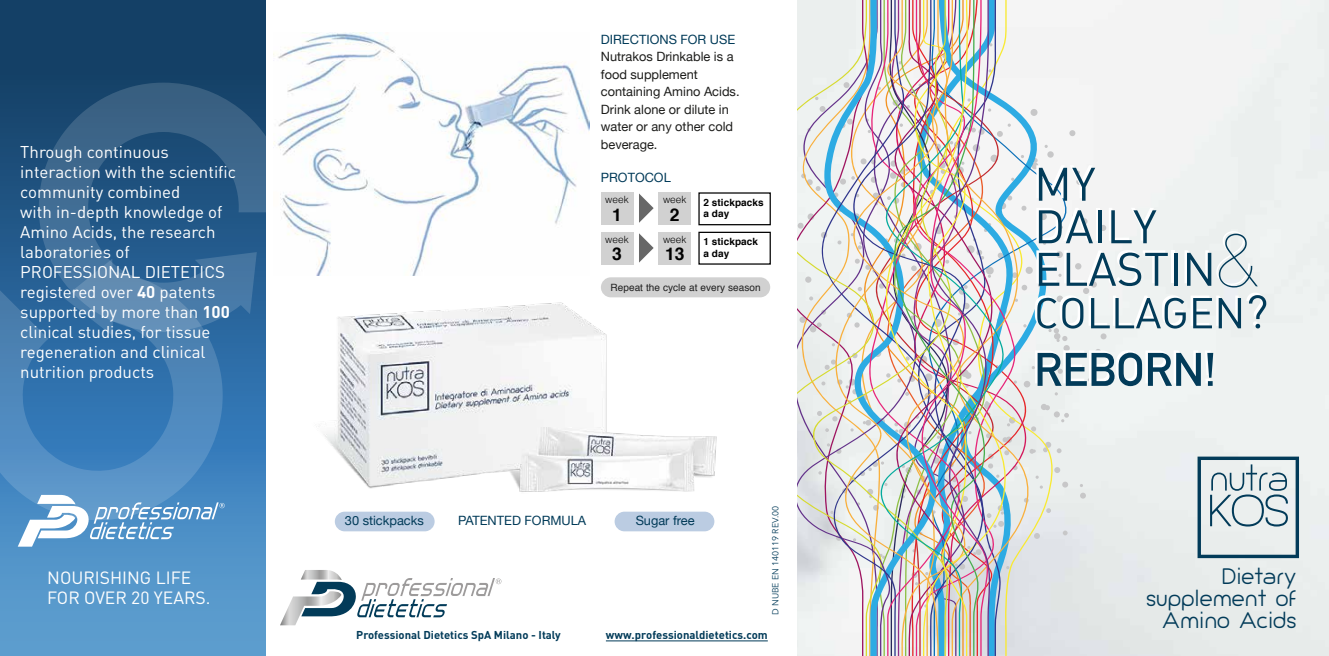
<style>
.page{position:relative;width:1329px;height:656px;background:#fff}
.page>*{position:absolute;margin:0;border:0;box-sizing:border-box;transform-origin:0 0}
.t1{font:20.88px/21.9px "Giorgio";color:#023b59;text-align:right}
.t2{font:17.5px/20px "DIN";color:#fff}
.t3{font:700 17.5px "Helvetica";color:#010101}
.t4{font:16.88px/20px "DIN";color:#fff}
.t5{font:12.75px/17.5px "Helvetica Neue";color:#1d1d1b}
.t6{font:12.75px "Helvetica Neue";color:#023b59}
.t7{font:700 11.25px "DIN";color:#023b59}
.t8{font:11.25px "DIN Bold";color:#023b59}
.t9{font:700 10px/11.2px "Helvetica";letter-spacing:.01em;color:#010101}
.t10{font:10px "Helvetica";letter-spacing:.01em;color:#010101}
.t11{font:300 10px "Helvetica";letter-spacing:.01em;color:#010101}
.t12{font:8.75px "Avenir Next";color:#023b59}
.s1{font-weight:700}
</style>
<div class="page">
<svg style="left:1071px;top:130px;width:4px;height:6px"></svg>
<svg style="left:1080px;top:484px;width:6px;height:14px"></svg>
<svg style="left:1034px;top:0;width:37px;height:656px"></svg>
<svg style="left:797px;top:0;width:13px;height:656px;background:#e4e4e3"></svg>
<svg style="left:810px;top:0;width:64px;height:656px;fill:#eeefee"></svg>
<svg style="left:1007px;top:0;width:27px;height:656px"></svg>
<img style="left:874px;top:0;width:133px;height:656px">
<img style="left:886px;top:0;width:8px;height:656px">
<img style="left:894px;top:0;width:10px;height:656px">
<img style="left:904px;top:0;width:27px;height:656px">
<img style="left:931px;top:0;width:65px;height:656px">
<svg style="left:1197px;top:456px;width:102px;height:102px;background:#bccad0"></svg>
<hr style="left:606px;top:640px;width:162px;height:1px;background:#023b59">
<img style="left:274px;top:33px;width:315px;height:202px">
<img style="left:299px;top:219px;width:450px;height:313px">
<svg style="left:280px;top:570px;width:221px;height:55px"></svg>
<div style="left:335px;top:511px;width:100px;height:20px;background:#bbcce2;border-radius:10px"></div>
<div style="left:601px;top:192px;width:33px;height:33px;background:#d1d1d1"></div>
<div style="left:601px;top:232px;width:33px;height:32px;background:#d1d1d1"></div>
<div style="left:658px;top:192px;width:33px;height:33px;background:#d1d1d1"></div>
<div style="left:658px;top:232px;width:33px;height:32px;background:#d1d1d1"></div>
<svg style="left:639px;top:193px;width:15px;height:30px"></svg>
<svg style="left:639px;top:233px;width:15px;height:29px"></svg>
<div style="left:698px;top:192px;width:73px;height:33px;border:1px solid #010101"></div>
<div style="left:601px;top:277px;width:169px;height:20px;background:#d1d1d1;border-radius:10px"></div>
<div style="left:698px;top:232px;width:73px;height:32px;border:1px solid #010101"></div>
<svg style="left:1033px;top:158px;width:62px;height:43px"></svg>
<svg style="left:1024px;top:349px;width:189px;height:46px"></svg>
<svg style="left:1035px;top:208px;width:231px;height:134px"></svg>
<svg style="left:0;top:0;width:266px;height:656px;background:#37709f"></svg>
<svg style="left:0;top:249px;width:223px;height:271px;background:#3f7db5"></svg>
<svg style="left:39px;top:83px;width:227px;height:249px;background:#32628d"></svg>
<svg style="left:18px;top:495px;width:207px;height:51px"></svg>
<p class="t4" style="left:20px;top:142px;width:217px">Through continuous interaction with the scientific community combined<br>with in-depth knowledge of<br>Amino Acids, the research laboratories of<br>PROFESSIONAL DIETETICS registered over <span class="s1">40</span> patents supported by more than <span class="s1">100 </span>clinical studies, for tissue regeneration and clinical nutrition products</p>
<p class="t2" style="left:47px;top:567px;width:165px">NOURISHING LIFE<br>FOR OVER 20 YEARS.</p>
<p class="t6" style="left:601px;top:30px;width:136px">DIRECTIONS FOR USE</p>
<p class="t5" style="left:601px;top:49px;width:140px">Nutrakos Drinkable is a food supplement containing Amino Acids.<br>Drink alone or dilute in water or any other cold beverage.</p>
<p class="t6" style="left:601px;top:168px;width:71px">PROTOCOL</p>
<p class="t11" style="left:605px;top:191px;width:25px">week</p>
<p class="t3" style="left:612px;top:201px;width:11px">1</p>
<p class="t11" style="left:663px;top:191px;width:25px">week</p>
<p class="t3" style="left:670px;top:201px;width:11px">2</p>
<p class="t9" style="left:703px;top:197px;width:62px">2 stickpacks a day</p>
<p class="t11" style="left:605px;top:231px;width:25px">week</p>
<p class="t3" style="left:612px;top:240px;width:11px">3</p>
<p class="t11" style="left:663px;top:231px;width:25px">week</p>
<p class="t3" style="left:665px;top:240px;width:21px">13</p>
<p class="t9" style="left:703px;top:236px;width:56px">1 stickpack a day</p>
<p class="t10" style="left:610px;top:279px;width:152px">Repeat the cycle at every season</p>
<p class="t6" style="left:345px;top:511px;width:80px">30 stickpacks</p>
<p class="t6" style="left:458px;top:511px;width:130px">PATENTED FORMULA</p>
<p class="t6" style="left:636px;top:511px;width:60px">Sugar free</p>
<p class="t12" style="left:768px;top:614px;width:110px;rotate:-90deg">D NUBE EN 140119 REV.00</p>
<p class="t7" style="left:356px;top:627px;width:206px">Professional Dietetics SpA Milano - Italy</p>
<p class="t8" style="left:606px;top:627px;width:163px">www.professionaldietetics.com</p>
<p class="t1" style="left:1146px;top:566px;width:151px">Dietary supplement of<br>Amino Acids</p>
</div>
